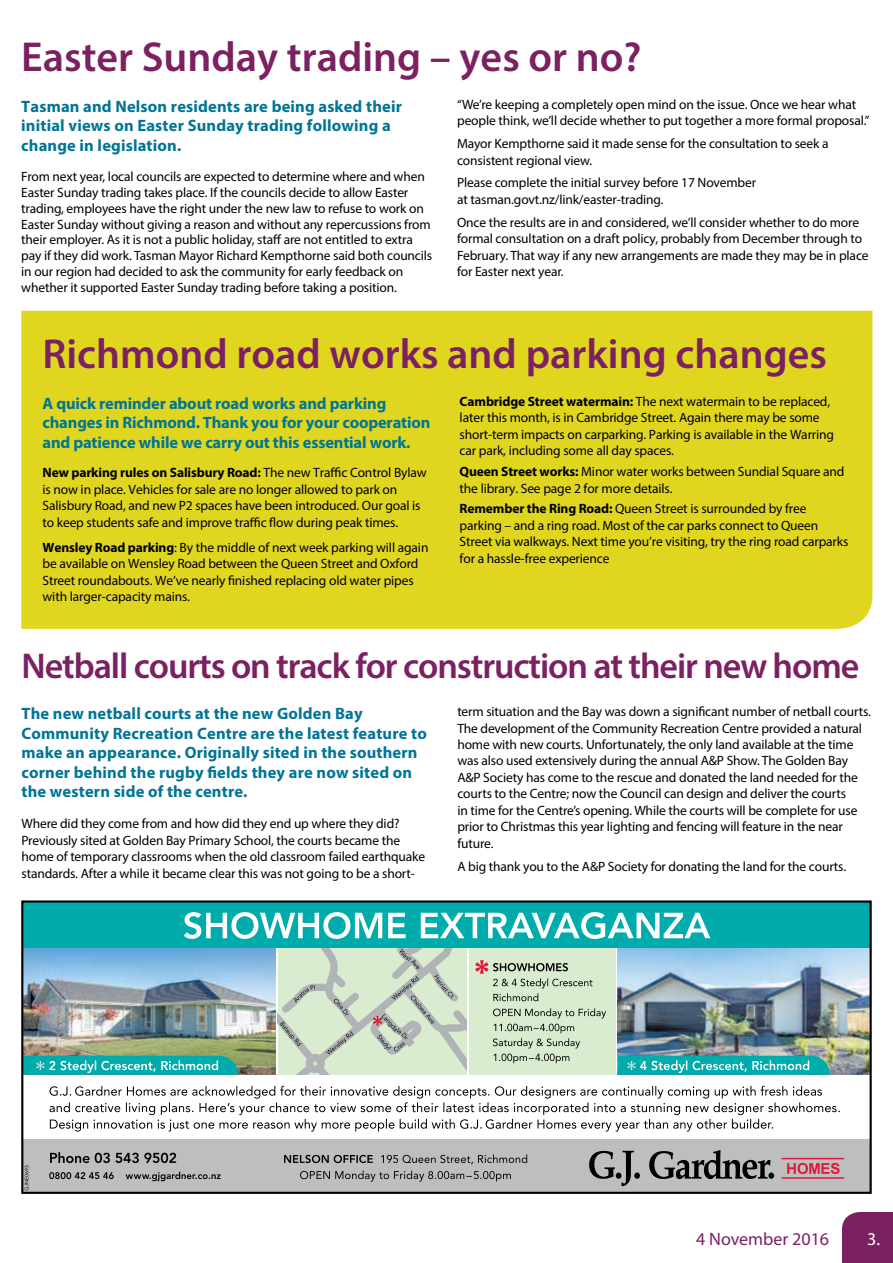
<style>
.page{position:relative;width:893px;height:1263px;background:#fff}
.page>*{position:absolute;margin:0;border:0;box-sizing:border-box;transform-origin:0 0}
.t1{font:600 42px "Myriad Pro";color:#7b2162}
.t2{font:600 36px "Myriad Pro";letter-spacing:-.03em;color:#7b2162}
.t3{font:18px "Myriad Pro";color:#7b2162}
.t4{font:18px "Myriad Pro";color:#fff}
.t5{font:700 16.5px/19.5px "Myriad Pro";letter-spacing:.01em;color:#007596}
.t6{font:700 16.5px/19.5px "Myriad Pro";letter-spacing:-.01em;color:#007596}
.t7{font:13.5px/16.5px "Myriad Pro";letter-spacing:-.01em;color:#000}
.s1{font-weight:700}
</style>
<div class="page">
<div style="left:842px;top:1212px;width:51px;height:51px;background:#7b2162"></div>
<img style="left:617px;top:947px;width:252px;height:128px">
<img style="left:24px;top:947px;width:252px;height:128px">
<svg style="left:49px;top:1086px;width:791px;height:45px"></svg>
<svg style="left:278px;top:947px;width:189px;height:128px;background:#cadac6"></svg>
<div style="left:469px;top:947px;width:146px;height:128px;background:#d9ecd0"></div>
<div style="left:23px;top:1140px;width:847px;height:52px;background:#bcbec0"></div>
<div style="left:634px;top:1172px;width:6px;height:7px;background:#000;border-radius:50%"></div>
<div style="left:768px;top:1172px;width:6px;height:7px;background:#000;border-radius:50%"></div>
<svg style="left:589px;top:1151px;width:45px;height:35px"></svg>
<svg style="left:649px;top:1150px;width:121px;height:29px"></svg>
<svg style="left:787px;top:1163px;width:52px;height:11px"></svg>
<hr style="left:781px;top:1158px;width:63px;height:1px;background:#e31837">
<hr style="left:781px;top:1177px;width:63px;height:2px;background:#e31837">
<svg style="left:49px;top:1172px;width:172px;height:9px"></svg>
<svg style="left:50px;top:1152px;width:126px;height:11px"></svg>
<svg style="left:300px;top:1170px;width:211px;height:12px"></svg>
<svg style="left:284px;top:1154px;width:243px;height:10px"></svg>
<svg style="left:25px;top:1165px;width:4px;height:25px"></svg>
<div style="left:23px;top:902px;width:847px;height:45px;background:#00abab"></div>
<svg style="left:184px;top:912px;width:526px;height:27px"></svg>
<div style="left:21px;top:900px;width:851px;height:294px;border:2px solid #000"></div>
<svg style="left:617px;top:1056px;width:213px;height:19px;background:#27b6b5"></svg>
<svg style="left:23px;top:1056px;width:215px;height:19px;background:#26b5b4"></svg>
<svg style="left:493px;top:1008px;width:113px;height:55px"></svg>
<svg style="left:475px;top:960px;width:118px;height:41px"></svg>
<div style="left:21px;top:311px;width:851px;height:318px;background:#e1d61f"></div>
<h1 class="t1" style="left:21px;top:30px;width:622px">Easter Sunday trading – yes or no?</h1>
<p class="t5" style="left:21px;top:96px;width:382px">Tasman and Nelson residents are being asked their initial views on Easter Sunday trading following a change in legislation.</p>
<p class="t7" style="left:21px;top:169px;width:413px;line-height:15.9px">From next year, local councils are expected to determine where and when Easter Sunday trading takes place. If the councils decide to allow Easter trading, employees have the right under the new law to refuse to work on Easter Sunday without giving a reason and without any repercussions from their employer. As it is not a public holiday, staff are not entitled to extra pay if they did work. Tasman Mayor Richard Kempthorne said both councils in our region had decided to ask the community for early feedback on whether it supported Easter Sunday trading before taking a position.</p>
<p class="t7" style="left:457px;top:96px;width:414px">“We’re keeping a completely open mind on the issue. Once we hear what people think, we’ll decide whether to put together a more formal proposal.”</p>
<p class="t7" style="left:457px;top:135px;width:373px">Mayor Kempthorne said it made sense for the consultation to seek a consistent regional view.</p>
<p class="t7" style="left:457px;top:174px;width:300px">Please complete the initial survey before 17 November at tasman.govt.nz/link/easter-trading.</p>
<p class="t7" style="left:457px;top:214px;width:413px">Once the results are in and considered, we’ll consider whether to do more formal consultation on a draft policy, probably from December through to February. That way if any new arrangements are made they may be in place for Easter next year.</p>
<h1 class="t1" style="left:43px;top:327px;width:786px">Richmond road works and parking changes</h1>
<p class="t6" style="left:43px;top:393px;width:390px">A quick reminder about road works and parking changes in Richmond. Thank you for your cooperation and patience while we carry out this essential work.</p>
<p class="t7" style="left:43px;top:464px;width:386px"><span class="s1">New parking rules on Salisbury Road:</span> The new Traffic Control Bylaw is now in place. Vehicles for sale are no longer allowed to park on Salisbury Road, and new P2 spaces have been introduced. Our goal is to keep students safe and improve traffic flow during peak times.</p>
<p class="t7" style="left:43px;top:538px;width:387px"><span class="s1">Wensley Road parking</span>: By the middle of next week parking will again be available on Wensley Road between the Queen Street and Oxford Street roundabouts. We’ve nearly finished replacing old water pipes with larger-capacity mains.</p>
<p class="t7" style="left:460px;top:393px;width:376px"><span class="s1">Cambridge Street watermain:</span> The next watermain to be replaced, later this month, is in Cambridge Street. Again there may be some short-term impacts on carparking. Parking is available in the Warring car park, including some all day spaces.</p>
<p class="t7" style="left:460px;top:463px;width:386px"><span class="s1">Queen Street works:</span> Minor water works between Sundial Square and the library. See page 2 for more details.</p>
<p class="t7" style="left:460px;top:500px;width:390px"><span class="s1">Remember the Ring Road:</span> Queen Street is surrounded by free parking – and a ring road. Most of the car parks connect to Queen Street via walkways. Next time you’re visiting, try the ring road carparks for a hassle-free experience</p>
<h2 class="t2" style="left:21px;top:643px;width:839px">Netball courts on track for construction at their new home</h2>
<p class="t5" style="left:21px;top:703px;width:407px">The new netball courts at the new Golden Bay Community Recreation Centre are the latest feature to make an appearance. Originally sited in the southern corner behind the rugby fields they are now sited on the western side of the centre.</p>
<p class="t7" style="left:21px;top:815px;width:405px">Where did they come from and how did they end up where they did?<br>Previously sited at Golden Bay Primary School, the courts became the home of temporary classrooms when the old classroom failed earthquake standards. After a while it became clear this was not going to be a short-</p>
<p class="t7" style="left:457px;top:703px;width:415px">term situation and the Bay was down a significant number of netball courts.<br>The development of the Community Recreation Centre provided a natural home with new courts. Unfortunately, the only land available at the time was also used extensively during the annual A&amp;P Show. The Golden Bay A&amp;P Society has come to the rescue and donated the land needed for the courts to the Centre; now the Council can design and deliver the courts<br>in time for the Centre’s opening. While the courts will be complete for use prior to Christmas this year lighting and fencing will feature in the near future.</p>
<p class="t7" style="left:457px;top:858px;width:390px">A big thank you to the A&amp;P Society for donating the land for the courts.</p>
<h3 class="t3" style="left:696px;top:1227px;width:135px">4 November 2016</h3>
<h3 class="t4" style="left:867px;top:1227px;width:14px">3.</h3>
</div>
